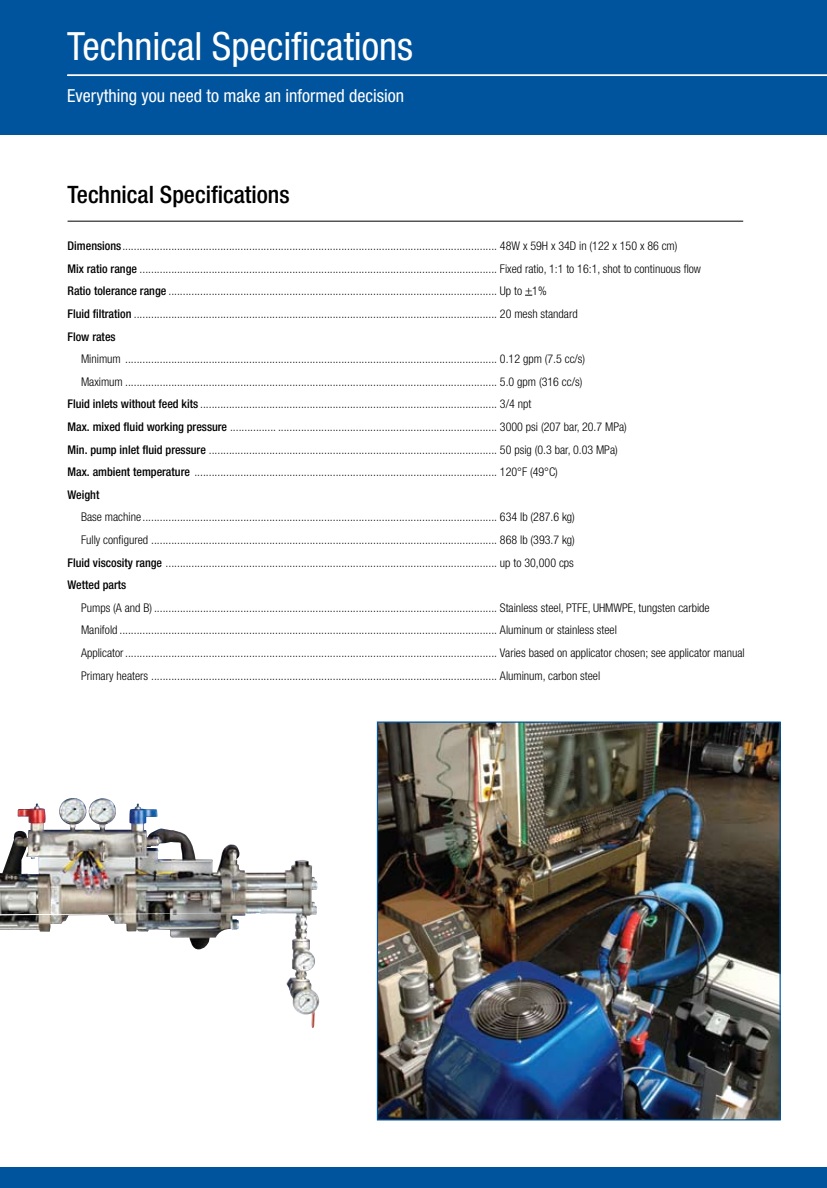
<style>
.page{position:relative;width:827px;height:1188px;background:#fff}
.page>*{position:absolute;margin:0;border:0;box-sizing:border-box;transform-origin:0 0}
.t1{font:condensed 39px "Helvetica Neue LT Std";color:#fff}
.t2{font:500 condensed 24px "Helvetica Neue LT Std";color:#000}
.t3{font:condensed 18px "Helvetica Neue LT Std";color:#fff}
.t4{font:300 condensed 12px/22.6px "Helvetica Neue LT Std";color:#000}
.t5{font:500 condensed 12px "Helvetica Neue LT Std";color:#000}
.s1{font-weight:500}
</style>
<div class="page">
<div style="left:1px;top:1168px;width:825px;height:20px;background:#00549d"></div>
<div style="left:0;top:0;width:826px;height:135px;background:#00549d"></div>
<hr style="left:67px;top:75px;width:759px;height:1px;background:#fff">
<img style="left:379px;top:724px;width:399px;height:395px">
<img style="left:0;top:798px;width:320px;height:230px">
<hr style="left:68px;top:221px;width:674px;height:1px;background:#000">
<h1 class="t1" style="left:67px;top:23px;width:347px">Technical Specifications</h1>
<h3 class="t3" style="left:67px;top:86px;width:338px">Everything you need to make an informed decision</h3>
<h2 class="t2" style="left:68px;top:180px;width:223px">Technical Specifications</h2>
<p class="t4" style="left:67px;top:235px;width:634px"><span class="s1">Dimensions</span>.................................................................................................................................. 48W x 59H x 34D in (122 x 150 x 86 cm)<br><span class="s1">Mix ratio range</span> ............................................................................................................................ Fixed ratio, 1:1 to 16:1, shot to continuous flow <span class="s1">Ratio tolerance range</span> .................................................................................................................. Up to +1%<br><span class="s1">Fluid filtration</span> .............................................................................................................................. 20 mesh standard<br><span class="s1">Flow rates</span></p>
<p class="t4" style="left:81px;top:348px;width:505px">Minimum ................................................................................................................................. 0.12 gpm (7.5 cc/s)</p>
<p class="t4" style="left:81px;top:370px;width:502px">Maximum ................................................................................................................................. 5.0 gpm (316 cc/s)</p>
<p class="t4" style="left:67px;top:393px;width:465px"><span class="s1">Fluid inlets without feed kits</span> ....................................................................................................... 3/4 npt</p>
<p class="t4" style="left:67px;top:415px;width:560px"><span class="s1">Max. mixed fluid working pressure</span> ................ ............................................................................ 3000 psi (207 bar, 20.7 MPa)</p>
<p class="t4" style="left:68px;top:438px;width:551px"><span class="s1">Min. pump inlet fluid pressure</span> .................................................................................................... 50 psig (0.3 bar, 0.03 MPa)</p>
<p class="t4" style="left:68px;top:461px;width:491px"><span class="s1">Max. ambient temperature</span> ......................................................................................................... 120°F (49°C)</p>
<p class="t5" style="left:68px;top:487px;width:33px">Weight</p>
<p class="t4" style="left:81px;top:506px;width:495px">Base machine ........................................................................................................................... 634 lb (287.6 kg)</p>
<p class="t4" style="left:81px;top:528px;width:495px">Fully configured ........................................................................................................................ 868 lb (393.7 kg)</p>
<p class="t4" style="left:68px;top:551px;width:507px"><span class="s1">Fluid viscosity range</span> ................................................................................................................... up to 30,000 cps</p>
<p class="t5" style="left:68px;top:578px;width:60px">Wetted parts</p>
<p class="t4" style="left:81px;top:596px;width:664px">Pumps (A and B) ....................................................................................................................... Stainless steel, PTFE, UHMWPE, tungsten carbide Manifold ................................................................................................................................... Aluminum or stainless steel<br>Applicator ................................................................................................................................. Varies based on applicator chosen; see applicator manual Primary heaters ........................................................................................................................ Aluminum, carbon steel</p>
</div>
